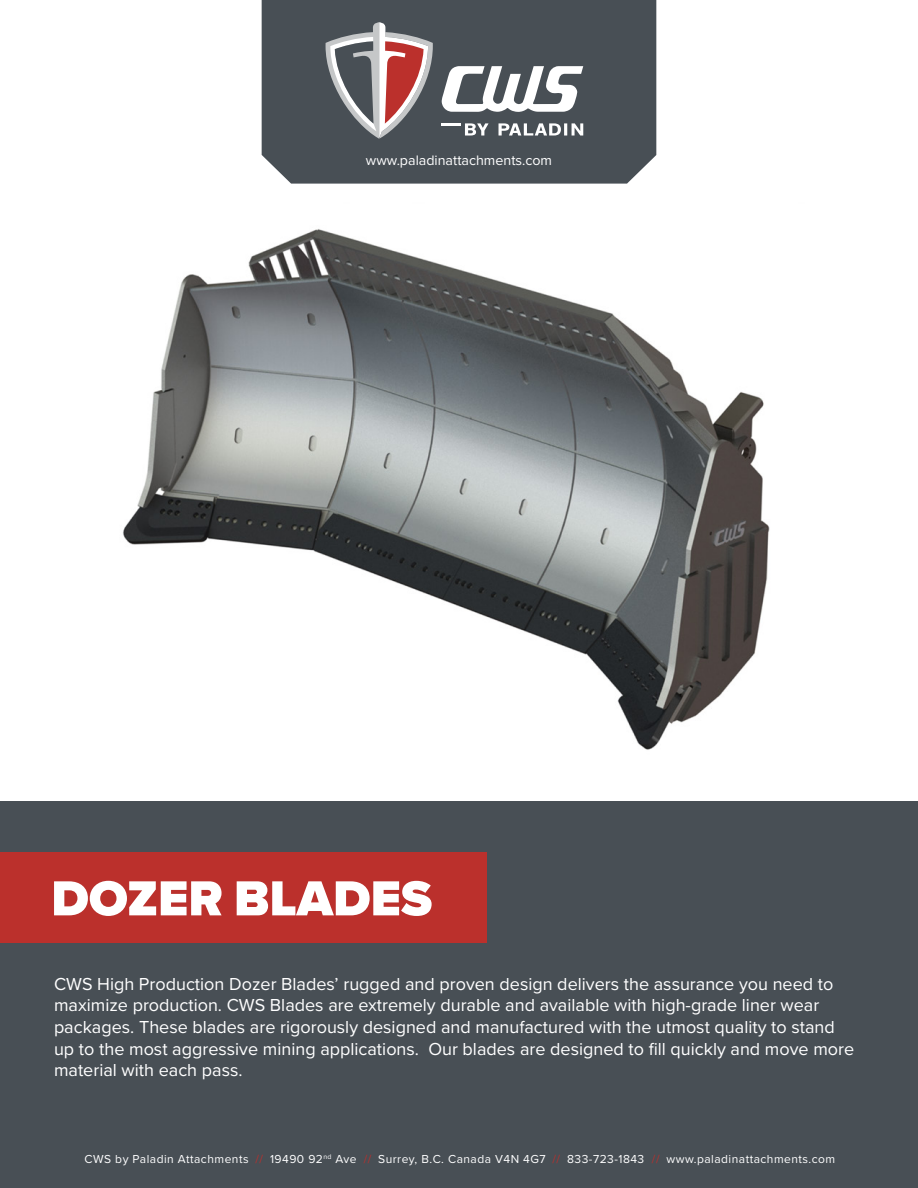
<style>
.page{position:relative;width:918px;height:1188px;background:#fff}
.page>*{position:absolute;margin:0;border:0;box-sizing:border-box;transform-origin:0 0}
.t1{font:900 51px "Proxima Nova";color:#fff}
.t2{font:18px/21.6px "Proxima Nova";color:#fff}
.t3{font:14.25px "Proxima Nova";color:#fff}
.t4{font:12px "Proxima Nova";letter-spacing:.04em;color:#fff}
.s1{color:#bc2f2c}
</style>
<div class="page">
<div style="left:262px;top:0;width:394px;height:184px;background:#484f55"></div>
<div style="left:0;top:801px;width:918px;height:387px;background:#484f55"></div>
<div style="left:0;top:852px;width:487px;height:90px;background:#bb302c"></div>
<hr style="left:442px;top:123px;width:19px;height:3px;background:#fff">
<svg style="left:465px;top:123px;width:118px;height:13px"></svg>
<svg style="left:326px;top:22px;width:107px;height:117px;background:#8c7b7e"></svg>
<svg style="left:442px;top:66px;width:141px;height:46px"></svg>
<img style="left:123px;top:229px;width:647px;height:521px">
<p class="t3" style="left:366px;top:149px;width:188px">www.paladinattachments.com</p>
<h1 class="t1" style="left:51px;top:860px;width:382px">DOZER BLADES</h1>
<p class="t2" style="left:54px;top:972px;width:802px">CWS High Production Dozer Blades’ rugged and proven design delivers the assurance you need to maximize production. CWS Blades are extremely durable and available with high-grade liner wear packages. These blades are rigorously designed and manufactured with the utmost quality to stand up to the most aggressive mining applications. Our blades are designed to fill quickly and move more material with each pass.</p>
<p class="t4" style="left:85px;top:1150px;width:752px">CWS by Paladin Attachments <span class="s1">//</span> 19490 92<sup>nd</sup> Ave <span class="s1">//</span> Surrey, B.C. Canada V4N 4G7 <span class="s1">//</span> 833-723-1843 <span class="s1">//</span> www.paladinattachments.com</p>
</div>
